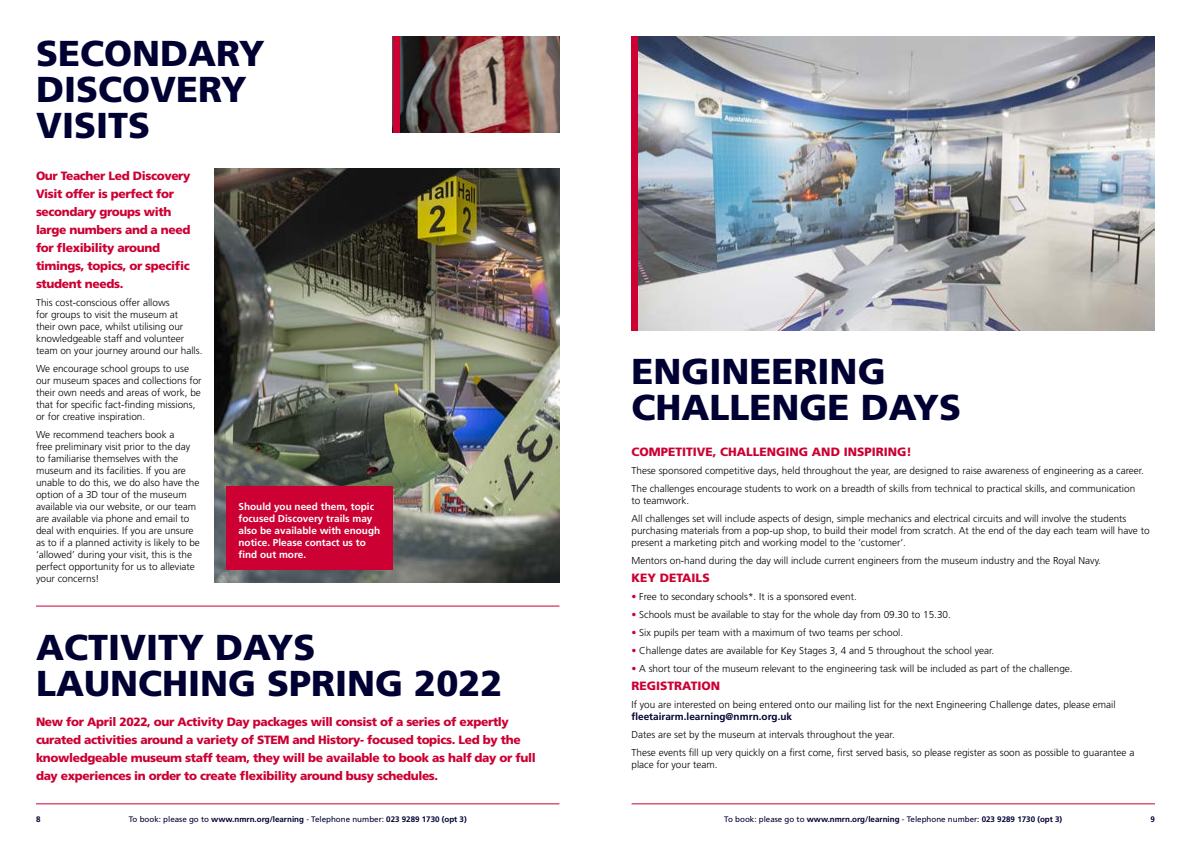
<style>
.page{position:relative;width:1191px;height:842px;background:#fff}
.page>*{position:absolute;margin:0;border:0;box-sizing:border-box;transform-origin:0 0}
.t1{font:900 36px/36px "Frutiger LT Std";color:#003}
.t2{font:900 12px/18px "Frutiger LT Std";letter-spacing:-.03em;color:#c03}
.t3{font:900 12px "Frutiger LT Std";color:#c03}
.t4{font:300 10px/12px "Frutiger LT Std";color:#000}
.t5{font:700 10px/12px "Frutiger LT Std";color:#fff}
.t6{font:700 10px "Frutiger LT Std";color:#003}
.t7{font:700 8px "Frutiger LT Std";color:#003}
.s1{color:#c03}
.s2{font-weight:400}
</style>
<div class="page">
<hr style="left:36px;top:804px;width:523px;height:1px;background:#c03">
<hr style="left:631px;top:804px;width:524px;height:1px;background:#c03">
<img style="left:214px;top:168px;width:345px;height:414px">
<img style="left:638px;top:36px;width:517px;height:294px">
<div style="left:226px;top:487px;width:167px;height:83px;background:#c03"></div>
<hr style="left:36px;top:606px;width:523px;height:1px;background:#c03">
<img style="left:400px;top:36px;width:159px;height:96px">
<div style="left:393px;top:36px;width:7px;height:96px;background:#c03"></div>
<div style="left:631px;top:36px;width:7px;height:294px;background:#c03"></div>
<h1 class="t1" style="left:36px;top:35px;width:230px">SECONDARY<br>DISCOVERY<br>VISITS</h1>
<p class="t2" style="left:36px;top:167px;width:156px">Our Teacher Led Discovery<br>Visit offer is perfect for secondary groups with large numbers and a need for flexibility around timings, topics, or specific student needs.</p>
<p class="t4" style="left:36px;top:297px;width:168px">This cost-conscious offer allows<br>for groups to visit the museum at<br>their own pace, whilst utilising our knowledgeable staff and volunteer team on your journey around our halls.</p>
<p class="t4" style="left:36px;top:363px;width:167px">We encourage school groups to use our museum spaces and collections for their own needs and areas of work, be that for specific fact-finding missions, or for creative inspiration.</p>
<p class="t4" style="left:36px;top:429px;width:165px">We recommend teachers book a<br>free preliminary visit prior to the day to familiarise themselves with the museum and its facilities. If you are unable to do this, we do also have the option of a 3D tour of the museum available via our website, or our team are available via phone and email to deal with enquiries. If you are unsure as to if a planned activity is likely to be ‘allowed’ during your visit, this is the perfect opportunity for us to alleviate your concerns!</p>
<p class="t5" style="left:238px;top:501px;width:143px">Should you need them, topic focused Discovery trails may also be available with enough notice. Please contact us to find out more.</p>
<h1 class="t1" style="left:36px;top:629px;width:468px">ACTIVITY DAYS<br>LAUNCHING SPRING 2022</h1>
<p class="t2" style="left:36px;top:713px;width:501px">New for April 2022, our Activity Day packages will consist of a series of expertly curated activities around a variety of STEM and History- focused topics. Led by the knowledgeable museum staff team, they will be available to book as half day or full day experiences in order to create flexibility around busy schedules.</p>
<h1 class="t1" style="left:631px;top:353px;width:331px">ENGINEERING<br>CHALLENGE DAYS</h1>
<p class="t3" style="left:631px;top:445px;width:282px">COMPETITIVE, CHALLENGING AND INSPIRING!</p>
<p class="t4" style="left:631px;top:462px;width:514px;line-height:18px">These sponsored competitive days, held throughout the year, are designed to raise awareness of engineering as a career.<br>The challenges encourage students to work on a breadth of skills from technical to practical skills, and communication</p>
<p class="t4" style="left:631px;top:492px;width:496px;line-height:18px">to teamwork.<br>All challenges set will include aspects of design, simple mechanics and electrical circuits and will involve the students</p>
<p class="t4" style="left:631px;top:525px;width:519px">purchasing materials from a pop-up shop, to build their model from scratch. At the end of the day each team will have to present a marketing pitch and working model to the ‘customer’.</p>
<p class="t4" style="left:631px;top:555px;width:471px">Mentors on-hand during the day will include current engineers from the museum industry and the Royal Navy.</p>
<p class="t3" style="left:631px;top:571px;width:80px">KEY DETAILS</p>
<p class="t4" style="left:631px;top:591px;width:227px"><span class="s1">•</span> Free to secondary schools*. It is a sponsored event.</p>
<p class="t4" style="left:631px;top:609px;width:321px"><span class="s1">•</span> Schools must be available to stay for the whole day from 09.30 to 15.30.</p>
<p class="t4" style="left:631px;top:627px;width:273px"><span class="s1">•</span> Six pupils per team with a maximum of two teams per school.</p>
<p class="t4" style="left:631px;top:645px;width:364px"><span class="s1">•</span> Challenge dates are available for Key Stages 3, 4 and 5 throughout the school year.</p>
<p class="t4" style="left:631px;top:663px;width:443px"><span class="s1">•</span> A short tour of the museum relevant to the engineering task will be included as part of the challenge.</p>
<p class="t3" style="left:631px;top:679px;width:90px">REGISTRATION</p>
<p class="t4" style="left:631px;top:699px;width:485px">If you are interested on being entered onto our mailing list for the next Engineering Challenge dates, please email</p>
<p class="t6" style="left:631px;top:711px;width:162px">fleetairarm.learning@nmrn.org.uk</p>
<p class="t4" style="left:631px;top:726px;width:504px;line-height:18px">Dates are set by the museum at intervals throughout the year.<br>These events fill up very quickly on a first come, first served basis, so please register as soon as possible to guarantee a</p>
<p class="t4" style="left:631px;top:759px;width:88px">place for your team.</p>
<p class="t7" style="left:36px;top:815px;width:6px">8</p>
<p class="t7" style="left:129px;top:815px;width:339px"><span class="s2">To book: please go to</span> www.nmrn.org/learning <span class="s2">- Telephone number:</span> 023 9289 1730 (opt 3)</p>
<p class="t7" style="left:724px;top:815px;width:339px"><span class="s2">To book: please go to</span> www.nmrn.org/learning <span class="s2">- Telephone number:</span> 023 9289 1730 (opt 3)</p>
<p class="t7" style="left:1150px;top:815px;width:6px">9</p>
</div>
